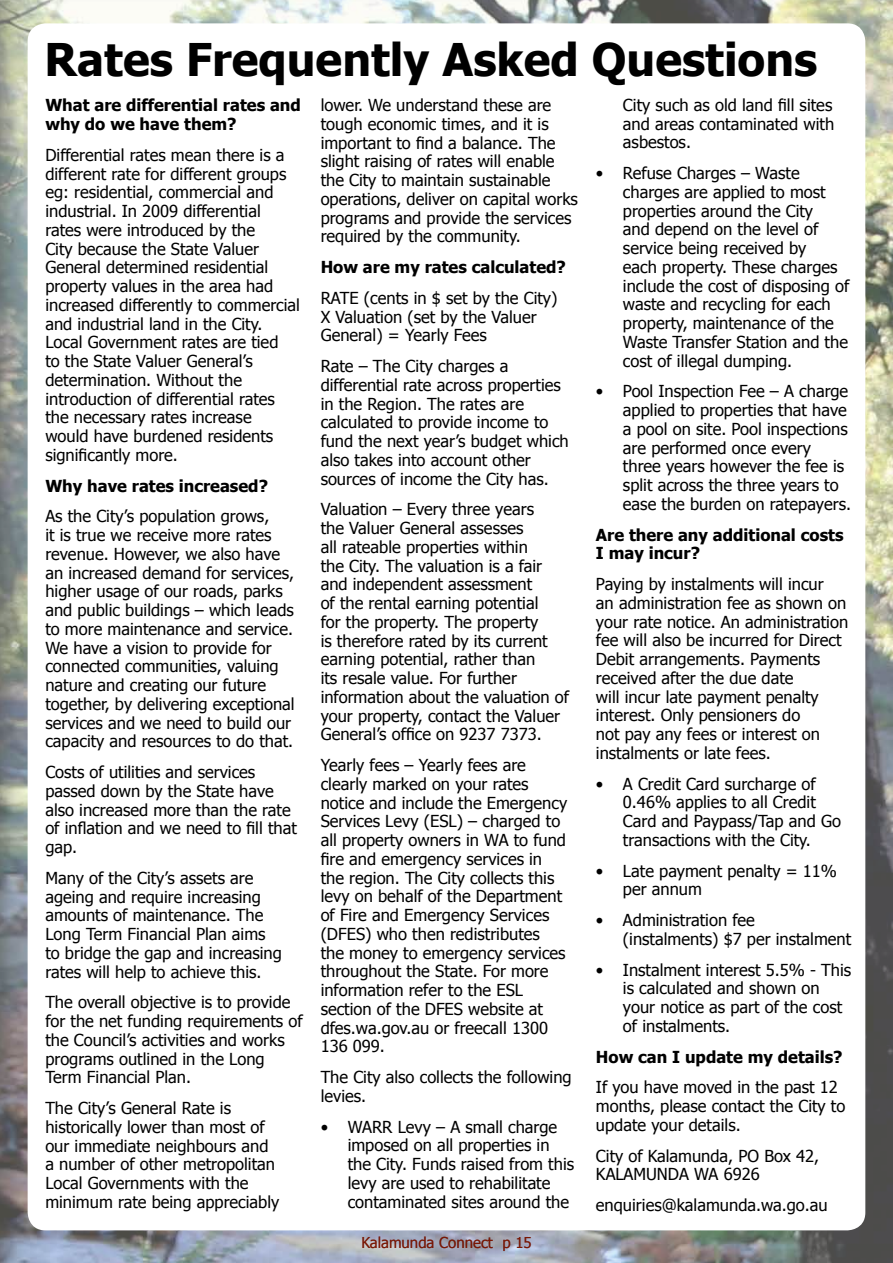
<style>
.page{position:relative;width:893px;height:1263px;background:#fff}
.page>*{position:absolute;margin:0;border:0;box-sizing:border-box;transform-origin:0 0}
.t1{font:700 45px "Tahoma";color:#000}
.t2{font:16.5px/18.8px "Tahoma";color:#000}
.t3{font:700 16.5px/18.8px "Tahoma";color:#000}
.t4{font:15px "Tahoma";color:#7a1602}
</style>
<div class="page">
<img style="left:0;top:0;width:893px;height:1263px">
<div style="left:28px;top:23px;width:837px;height:1207px;background:#fff;border-radius:18px"></div>
<h1 class="t1" style="left:45px;top:28px;width:774px">Rates Frequently Asked Questions</h1>
<p class="t3" style="left:45px;top:95px;width:257px">What are differential rates and why do we have them?</p>
<p class="t2" style="left:45px;top:145px;width:256px">Differential rates mean there is a different rate for different groups eg: residential, commercial and industrial. In 2009 differential rates were introduced by the<br>City because the State Valuer<br>General determined residential property values in the area had increased differently to commercial and industrial land in the City.<br>Local Government rates are tied<br>to the State Valuer General’s determination. Without the introduction of differential rates the necessary rates increase<br>would have burdened residents significantly more.</p>
<p class="t3" style="left:45px;top:475px;width:224px">Why have rates increased?</p>
<p class="t2" style="left:45px;top:506px;width:251px">As the City’s population grows,<br>it is true we receive more rates revenue. However, we also have an increased demand for services, higher usage of our roads, parks and public buildings – which leads to more maintenance and service.<br>We have a vision to provide for connected communities, valuing nature and creating our future together, by delivering exceptional services and we need to build our capacity and resources to do that.</p>
<p class="t2" style="left:45px;top:762px;width:253px">Costs of utilities and services passed down by the State have also increased more than the rate of inflation and we need to fill that gap.</p>
<p class="t2" style="left:45px;top:868px;width:238px">Many of the City’s assets are ageing and require increasing amounts of maintenance. The<br>Long Term Financial Plan aims to bridge the gap and increasing rates will help to achieve this.</p>
<p class="t2" style="left:45px;top:992px;width:259px">The overall objective is to provide for the net funding requirements of the Council’s activities and works programs outlined in the Long<br>Term Financial Plan.</p>
<p class="t2" style="left:45px;top:1098px;width:236px">The City’s General Rate is historically lower than most of our immediate neighbours and a number of other metropolitan<br>Local Governments with the minimum rate being appreciably</p>
<p class="t2" style="left:321px;top:95px;width:259px">lower. We understand these are tough economic times, and it is important to find a balance. The slight raising of rates will enable the City to maintain sustainable operations, deliver on capital works programs and provide the services required by the community.</p>
<p class="t3" style="left:321px;top:257px;width:247px">How are my rates calculated?</p>
<p class="t2" style="left:321px;top:288px;width:238px">RATE (cents in $ set by the City)<br>X Valuation (set by the Valuer<br>General) = Yearly Fees</p>
<p class="t2" style="left:321px;top:356px;width:250px">Rate – The City charges a differential rate across properties in the Region. The rates are calculated to provide income to fund the next year’s budget which also takes into account other sources of income the City has.</p>
<p class="t2" style="left:321px;top:499px;width:250px">Valuation – Every three years<br>the Valuer General assesses<br>all rateable properties within<br>the City. The valuation is a fair and independent assessment<br>of the rental earning potential<br>for the property. The property<br>is therefore rated by its current earning potential, rather than<br>its resale value. For further information about the valuation of your property, contact the Valuer<br>General’s office on 9237 7373.</p>
<p class="t2" style="left:321px;top:755px;width:248px">Yearly fees – Yearly fees are clearly marked on your rates notice and include the Emergency<br>Services Levy (ESL) – charged to all property owners in WA to fund fire and emergency services in the region. The City collects this levy on behalf of the Department of Fire and Emergency Services (DFES) who then redistributes the money to emergency services throughout the State. For more information refer to the ESL section of the DFES website at dfes.wa.gov.au or freecall 1300<br>136 099.</p>
<p class="t2" style="left:321px;top:1067px;width:253px">The City also collects the following levies.</p>
<p class="t2" style="left:348px;top:1116px;width:228px;text-indent:-27px">• WARR Levy – A small charge imposed on all properties in the City. Funds raised from this levy are used to rehabilitate contaminated sites around the</p>
<p class="t4" style="left:361px;top:1232px;width:172px">Kalamunda Connect p 15</p>
<p class="t2" style="left:623px;top:95px;width:213px;text-align:justify">City such as old land fill sites and areas contaminated with asbestos.</p>
<p class="t2" style="left:623px;top:163px;width:228px;text-indent:-27px">• Refuse Charges – Waste charges are applied to most properties around the City<br>and depend on the level of service being received by<br>each property. These charges include the cost of disposing of waste and recycling for each property, maintenance of the<br>Waste Transfer Station and the cost of illegal dumping.</p>
<p class="t2" style="left:623px;top:381px;width:230px;text-indent:-27px">• Pool Inspection Fee – A charge applied to properties that have a pool on site. Pool inspections are performed once every three years however the fee is split across the three years to ease the burden on ratepayers.</p>
<p class="t3" style="left:596px;top:524px;width:249px">Are there any additional costs<br>I may incur?</p>
<p class="t2" style="left:596px;top:574px;width:254px">Paying by instalments will incur<br>an administration fee as shown on your rate notice. An administration fee will also be incurred for Direct<br>Debit arrangements. Payments received after the due date<br>will incur late payment penalty interest. Only pensioners do<br>not pay any fees or interest on instalments or late fees.</p>
<p class="t2" style="left:623px;top:773px;width:220px;text-indent:-27px">• A Credit Card surcharge of<br>0.46% applies to all Credit<br>Card and Paypass/Tap and Go transactions with the City.</p>
<p class="t2" style="left:623px;top:860px;width:216px;text-indent:-27px">• Late payment penalty = 11% per annum</p>
<p class="t2" style="left:623px;top:910px;width:230px;text-indent:-27px">• Administration fee (instalments) $7 per instalment</p>
<p class="t2" style="left:623px;top:959px;width:230px;text-indent:-27px">• Instalment interest 5.5% - This is calculated and shown on your notice as part of the cost of instalments.</p>
<p class="t3" style="left:596px;top:1046px;width:248px">How can I update my details?</p>
<p class="t2" style="left:596px;top:1077px;width:251px">If you have moved in the past 12 months, please contact the City to update your details.</p>
<p class="t2" style="left:596px;top:1145px;width:225px">City of Kalamunda, PO Box 42,<br>KALAMUNDA WA 6926</p>
<p class="t2" style="left:596px;top:1195px;width:233px">enquiries@kalamunda.wa.go.au</p>
</div>
